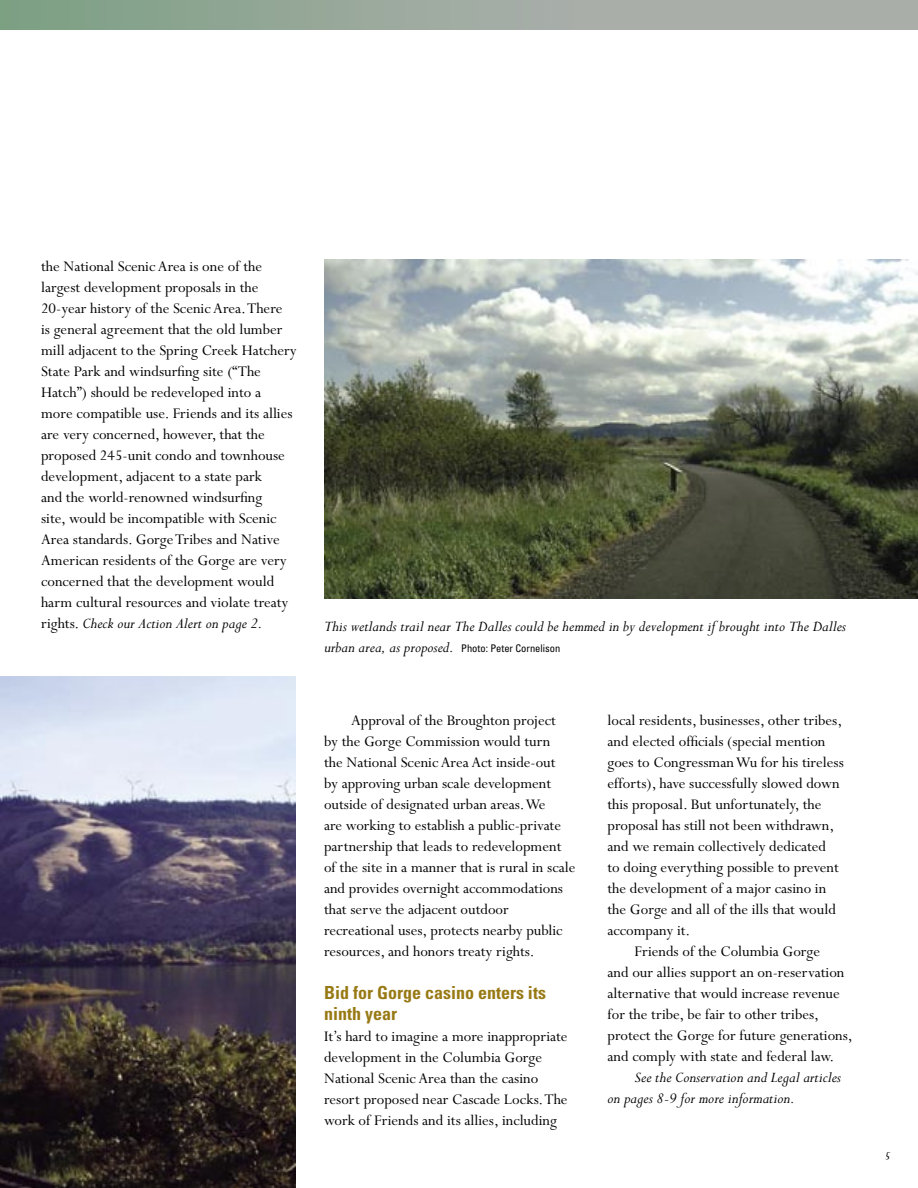
<style>
.page{position:relative;width:918px;height:1188px;background:#fff}
.page>*{position:absolute;margin:0;border:0;box-sizing:border-box;transform-origin:0 0}
.t1{font:700 condensed 18px/21.6px "Univers";color:#987a15}
.t2{font:16.5px/21px "Perpetua";color:#000}
.t3{font:italic 16.5px/21px "Perpetua";color:#000}
.t4{font:13.5px "Perpetua SC";color:#000}
.s1{font-style:italic}
.s2{font-family:"Univers";font-style:normal;font-stretch:condensed;font-size:10.5px}
</style>
<div class="page">
<img style="left:0;top:676px;width:296px;height:512px">
<div style="left:0;top:0;width:918px;height:30px;background:linear-gradient(to right,#83a289,#b4b1b2)"></div>
<img style="left:324px;top:260px;width:594px;height:339px">
<p class="t2" style="left:41px;top:257px;width:257px">the National Scenic Area is one of the largest development proposals in the 20-year history of the Scenic Area. There<br>is general agreement that the old lumber mill adjacent to the Spring Creek Hatchery State Park and windsurfing site (“The Hatch”) should be redeveloped into a more compatible use. Friends and its allies are very concerned, however, that the proposed 245-unit condo and townhouse development, adjacent to a state park<br>and the world-renowned windsurfing<br>site, would be incompatible with Scenic Area standards. Gorge Tribes and Native American residents of the Gorge are very concerned that the development would harm cultural resources and violate treaty rights. <span class="s1">Check our Action Alert on page 2.</span></p>
<p class="t3" style="left:324px;top:616px;width:524px">This wetlands trail near The Dalles could be hemmed in by development if brought into The Dalles urban area, as proposed. <span class="s2">Photo: Peter Cornelison</span></p>
<p class="t2" style="left:324px;top:711px;width:253px;text-indent:27px">Approval of the Broughton project<br>by the Gorge Commission would turn<br>the National Scenic Area Act inside-out<br>by approving urban scale development outside of designated urban areas. We<br>are working to establish a public-private partnership that leads to redevelopment of the site in a manner that is rural in scale and provides overnight accommodations that serve the adjacent outdoor recreational uses, protects nearby public resources, and honors treaty rights.</p>
<p class="t1" style="left:324px;top:981px;width:223px">Bid for Gorge casino enters its ninth year</p>
<p class="t2" style="left:324px;top:1027px;width:245px">It’s hard to imagine a more inappropriate development in the Columbia Gorge National Scenic Area than the casino resort proposed near Cascade Locks. The work of Friends and its allies, including</p>
<p class="t2" style="left:607px;top:711px;width:238px">local residents, businesses, other tribes, and elected officials (special mention goes to Congressman Wu for his tireless efforts), have successfully slowed down this proposal. But unfortunately, the proposal has still not been withdrawn, and we remain collectively dedicated<br>to doing everything possible to prevent the development of a major casino in the Gorge and all of the ills that would accompany it.</p>
<p class="t2" style="left:607px;top:942px;width:247px;text-indent:27px">Friends of the Columbia Gorge<br>and our allies support an on-reservation alternative that would increase revenue for the tribe, be fair to other tribes, protect the Gorge for future generations, and comply with state and federal law.</p>
<p class="t3" style="left:608px;top:1068px;width:235px;text-indent:27px">See the Conservation and Legal articles on pages 8-9 for more information.</p>
<p class="t4" style="left:885px;top:1146px;width:8px">5</p>
</div>
